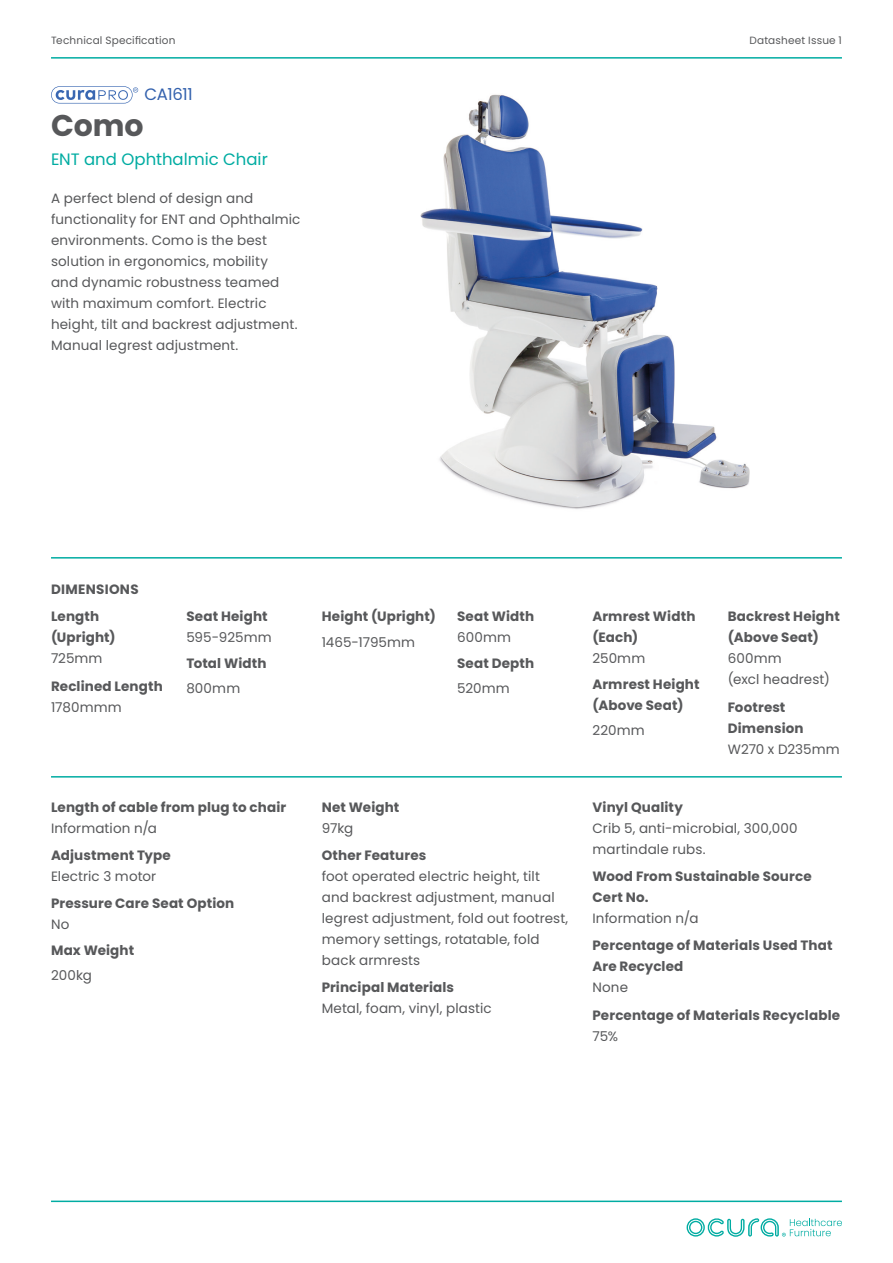
<style>
.page{position:relative;width:893px;height:1263px;background:#fff}
.page>*{position:absolute;margin:0;border:0;box-sizing:border-box;transform-origin:0 0}
.Heading_1{font:700 30px "Poppins";color:#57585a}
.Heading_2{font:16.5px "Poppins";color:#00aca2}
.Product_Code{font:16.5px "Poppins";letter-spacing:-.025em;color:#3361ad}
.Body_Copy{font:13.5px/21px "Poppins";letter-spacing:.01em;color:#57585a}
.Sub_Header{font:700 13.5px/21px "Poppins";letter-spacing:.01em;color:#57585a}
.Body_Copy-2{font:700 13.5px/21px "Poppins";letter-spacing:.01em;color:#57585a}
.Header_3{font:700 13.5px "Poppins";letter-spacing:.02em;color:#57585a}
.Body_Copy-3{font:10.5px "Poppins";letter-spacing:.02em;color:#57585a}
</style>
<div class="page">
<hr style="left:51px;top:1200px;width:791px;height:2px;background:#00aca2">
<hr style="left:51px;top:57px;width:791px;height:2px;background:#00aca2">
<svg style="left:51px;top:86px;width:87px;height:18px"></svg>
<img style="left:420px;top:94px;width:330px;height:415px">
<hr style="left:51px;top:557px;width:791px;height:2px;background:#00aca2">
<hr style="left:51px;top:776px;width:791px;height:1px;background:#00aca2">
<svg style="left:687px;top:1218px;width:155px;height:19px"></svg>
<p class="Body_Copy-3" style="left:51px;top:34px;width:126px">Technical Specification</p>
<p class="Body_Copy-3" style="left:749px;top:34px;width:94px">Datasheet Issue 1</p>
<p class="Product_Code" style="left:145px;top:85px;width:50px">CA1611</p>
<p class="Heading_1" style="left:51px;top:108px;width:94px">Como</p>
<p class="Heading_2" style="left:51px;top:149px;width:218px">ENT and Ophthalmic Chair</p>
<p class="Body_Copy" style="left:51px;top:187px;width:251px">A perfect blend of design and functionality for ENT and Ophthalmic environments. Como is the best solution in ergonomics, mobility<br>and dynamic robustness teamed with maximum comfort. Electric height, tilt and backrest adjustment.<br>Manual legrest adjustment.</p>
<p class="Header_3" style="left:51px;top:581px;width:89px">DIMENSIONS</p>
<p class="Sub_Header" style="left:51px;top:606px;width:66px">Length (Upright)</p>
<p class="Body_Copy" style="left:51px;top:648px;width:53px">725mm</p>
<p class="Sub_Header" style="left:51px;top:676px;width:114px">Reclined Length</p>
<p class="Body_Copy" style="left:51px;top:697px;width:72px">1780mmm</p>
<p class="Sub_Header" style="left:186px;top:606px;width:83px">Seat Height</p>
<p class="Body_Copy" style="left:186px;top:627px;width:87px">595-925mm</p>
<p class="Body_Copy-2" style="left:186px;top:652px;width:82px">Total Width</p>
<p class="Body_Copy" style="left:186px;top:678px;width:55px">800mm</p>
<p class="Sub_Header" style="left:51px;top:796px;width:237px">Length of cable from plug to chair</p>
<p class="Body_Copy" style="left:51px;top:817px;width:108px">Information n/a</p>
<p class="Sub_Header" style="left:51px;top:845px;width:121px">Adjustment Type</p>
<p class="Body_Copy" style="left:51px;top:866px;width:107px">Electric 3 motor</p>
<p class="Sub_Header" style="left:51px;top:893px;width:185px">Pressure Care Seat Option</p>
<p class="Body_Copy" style="left:51px;top:914px;width:20px">No</p>
<p class="Body_Copy-2" style="left:51px;top:939px;width:85px">Max Weight</p>
<p class="Body_Copy" style="left:51px;top:965px;width:42px">200kg</p>
<p class="Body_Copy-2" style="left:322px;top:606px;width:116px">Height (Upright)</p>
<p class="Body_Copy" style="left:322px;top:631px;width:95px">1465-1795mm</p>
<p class="Sub_Header" style="left:457px;top:606px;width:79px">Seat Width</p>
<p class="Body_Copy" style="left:457px;top:627px;width:55px">600mm</p>
<p class="Body_Copy-2" style="left:457px;top:652px;width:79px">Seat Depth</p>
<p class="Body_Copy" style="left:457px;top:678px;width:54px">520mm</p>
<p class="Sub_Header" style="left:592px;top:606px;width:105px">Armrest Width (Each)</p>
<p class="Body_Copy" style="left:592px;top:648px;width:54px">250mm</p>
<p class="Body_Copy-2" style="left:592px;top:673px;width:109px">Armrest Height (Above Seat)</p>
<p class="Body_Copy" style="left:592px;top:720px;width:54px">220mm</p>
<p class="Sub_Header" style="left:728px;top:606px;width:113px">Backrest Height (Above Seat)</p>
<p class="Body_Copy" style="left:728px;top:648px;width:104px">600mm<br>(excl headrest)</p>
<p class="Sub_Header" style="left:728px;top:697px;width:77px">Footrest<br>Dimension</p>
<p class="Body_Copy" style="left:728px;top:739px;width:113px">W270 x D235mm</p>
<p class="Sub_Header" style="left:322px;top:796px;width:79px">Net Weight</p>
<p class="Body_Copy" style="left:322px;top:817px;width:33px">97kg</p>
<p class="Sub_Header" style="left:322px;top:845px;width:106px">Other Features</p>
<p class="Body_Copy" style="left:322px;top:866px;width:248px">foot operated electric height, tilt and backrest adjustment, manual legrest adjustment, fold out footrest, memory settings, rotatable, fold back armrests</p>
<p class="Sub_Header" style="left:322px;top:977px;width:134px">Principal Materials</p>
<p class="Body_Copy" style="left:322px;top:998px;width:172px">Metal, foam, vinyl, plastic</p>
<p class="Sub_Header" style="left:592px;top:796px;width:92px">Vinyl Quality</p>
<p class="Body_Copy" style="left:592px;top:817px;width:207px">Crib 5, anti-microbial, 300,000 martindale rubs.</p>
<p class="Sub_Header" style="left:592px;top:866px;width:221px">Wood From Sustainable Source<br>Cert No.</p>
<p class="Body_Copy" style="left:592px;top:908px;width:108px">Information n/a</p>
<p class="Sub_Header" style="left:592px;top:935px;width:242px">Percentage of Materials Used That<br>Are Recycled</p>
<p class="Body_Copy" style="left:592px;top:977px;width:37px">None</p>
<p class="Sub_Header" style="left:592px;top:1004px;width:249px">Percentage of Materials Recyclable</p>
<p class="Body_Copy" style="left:592px;top:1025px;width:27px">75%</p>
</div>
